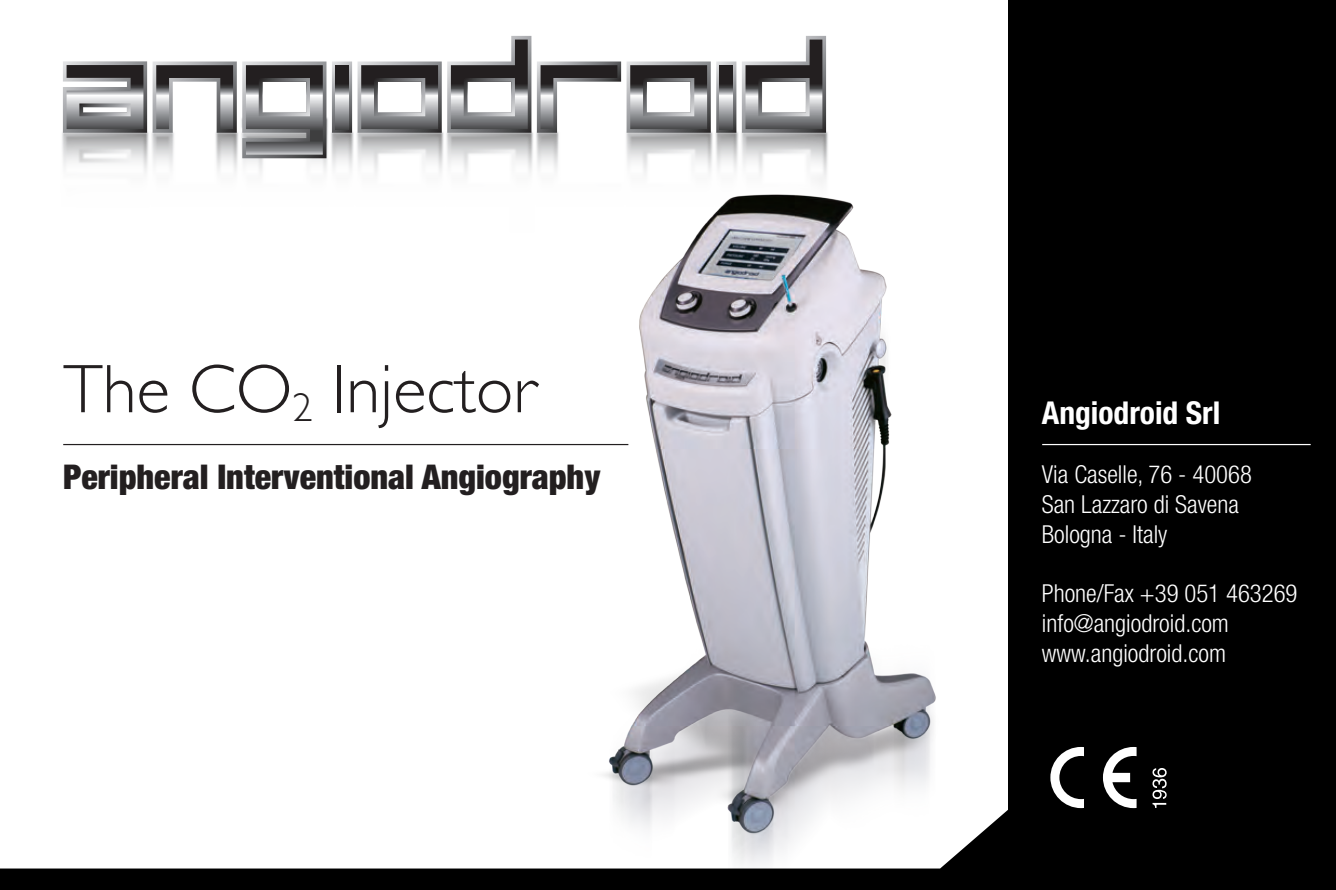
<style>
.page{position:relative;width:1336px;height:890px;background:#fff}
.page>*{position:absolute;margin:0;border:0;box-sizing:border-box;transform-origin:0 0}
.t1{font:300 69.08px "Gill Sans Std";color:#231f20}
.t2{font:900 condensed 34.2px "Helvetica Neue LT Std";color:#231f20}
.t3{font:700 condensed 31.5px "Helvetica Neue LT Std";color:#fff}
.t4{font:300 condensed 24.75px/29.7px "Helvetica Neue LT Std";color:#fff}
</style>
<div class="page">
<img style="left:62px;top:110px;width:766px;height:64px">
<svg style="left:716px;top:36px;width:109px;height:97px"></svg>
<svg style="left:719px;top:65px;width:13px;height:64px"></svg>
<svg style="left:537px;top:61px;width:173px;height:72px"></svg>
<svg style="left:447px;top:36px;width:84px;height:97px"></svg>
<svg style="left:332px;top:61px;width:109px;height:72px"></svg>
<svg style="left:335px;top:65px;width:13px;height:64px"></svg>
<svg style="left:63px;top:61px;width:263px;height:97px"></svg>
<hr style="left:63px;top:444px;width:565px;height:1px;background:#231f20">
<img style="left:518px;top:173px;width:418px;height:636px">
<div style="left:1008px;top:0;width:327px;height:889px;background:#000"></div>
<svg style="left:1050px;top:747px;width:33px;height:61px"></svg>
<svg style="left:1103px;top:747px;width:33px;height:61px"></svg>
<svg style="left:1152px;top:768px;width:14px;height:39px"></svg>
<svg style="left:0;top:809px;width:1008px;height:80px"></svg>
<hr style="left:1041px;top:444px;width:269px;height:1px;background:#fff">
<h1 class="t1" style="left:63px;top:350px;width:474px">The CO<sub>2</sub> Injector</h1>
<h2 class="t2" style="left:63px;top:456px;width:538px">Peripheral Interventional Angiography</h2>
<p class="t3" style="left:1041px;top:393px;width:180px">Angiodroid Srl</p>
<p class="t4" style="left:1041px;top:459px;width:211px">Via Caselle, 76 - 40068<br>San Lazzaro di Savena<br>Bologna - Italy</p>
<p class="t4" style="left:1041px;top:578px;width:257px">Phone/Fax +39 051 463269 info@angiodroid.com www.angiodroid.com</p>
</div>
